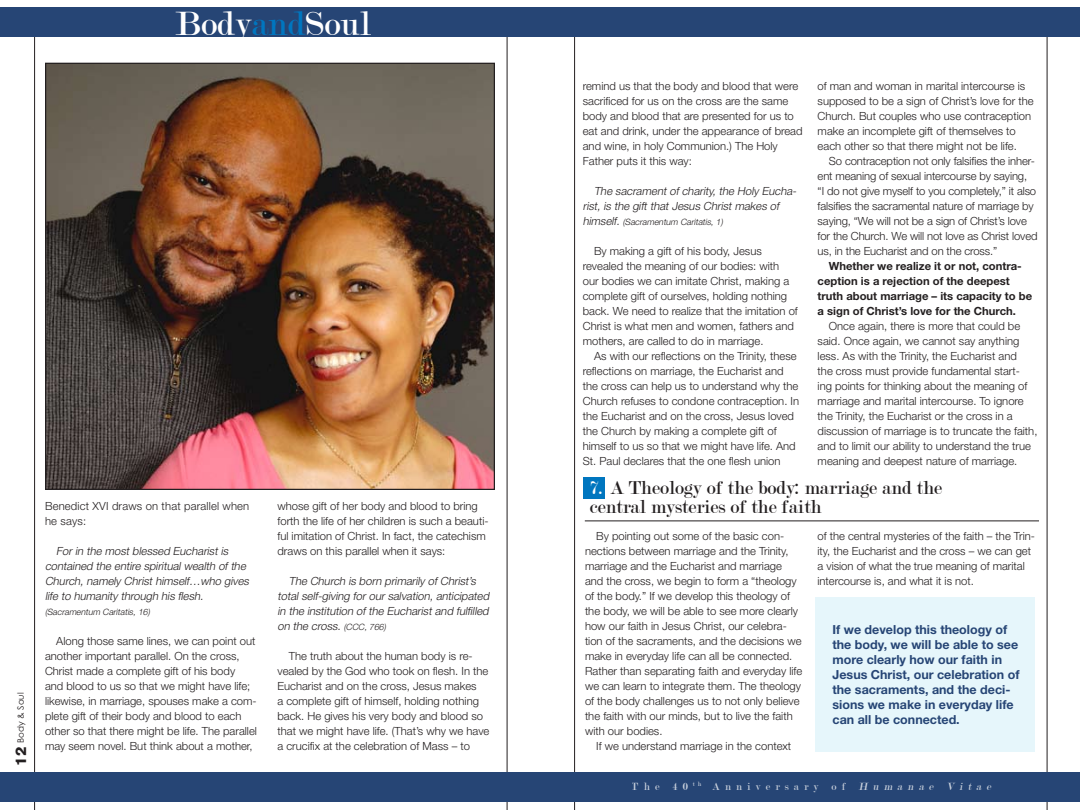
<style>
.page{position:relative;width:1080px;height:810px;background:#fff}
.page>*{position:absolute;margin:0;border:0;box-sizing:border-box;transform-origin:0 0}
.t1{font:36.25px "Modern";color:#fff}
.t2{font:20px/18.8px "Modern";color:#231f20}
.t3{font:700 12.5px/15px "Helvetica Neue";color:#264575}
.t4{font:300 11.25px/15px "Helvetica Neue";color:#231f20}
.t5{font:italic 300 11.25px/15px "Helvetica Neue";color:#231f20}
.t6{font:700 11.25px/15px "Helvetica Neue";color:#231f20}
.t7{font:11.25px "Modern";letter-spacing:.45em;color:#fff}
.t8{font:italic 300 8.75px "Helvetica Neue";color:#231f20}
.t9{font:8.75px "Century Gothic";color:#231f20}
.s1{color:#0076bf}
.s2{font-family:"AG Old Face";font-weight:700;font-size:15px}
.s3{font-size:8.75px}
.s4{font-size:11.25px}
.s5{color:#fff}
.s6{font-style:italic}
</style>
<div class="page">
<hr style="left:507px;top:26px;width:1px;height:784px;background:#231f20">
<hr style="left:34px;top:30px;width:1px;height:780px;background:#231f20">
<div style="left:0;top:773px;width:540px;height:29px;background:#264575"></div>
<div style="left:0;top:8px;width:540px;height:29px;background:#264575"></div>
<hr style="left:1047px;top:30px;width:1px;height:780px;background:#231f20">
<hr style="left:574px;top:26px;width:1px;height:784px;background:#231f20">
<div style="left:540px;top:773px;width:540px;height:29px;background:#264575"></div>
<div style="left:540px;top:8px;width:540px;height:29px;background:#264575"></div>
<div style="left:584px;top:478px;width:21px;height:21px;background:#0076bf"></div>
<hr style="left:585px;top:521px;width:454px;height:1px;background:#231f20">
<img style="left:47px;top:65px;width:446px;height:423px">
<div style="left:816px;top:597px;width:219px;height:155px;background:#e6f6fb"></div>
<h1 class="t1" style="left:175px;top:6px;width:197px">Body<span class="s1">and</span>Soul</h1>
<p class="t9" style="left:15px;top:766px;width:75px;rotate:-90deg"><span class="s2">12</span> Body &amp; Soul</p>
<p class="t4" style="left:45px;top:498px;width:206px">Benedict XVI draws on that parallel when he says:</p>
<p class="t5" style="left:45px;top:543px;width:208px;text-indent:11px">For in the most blessed Eucharist is contained the entire spiritual wealth of the Church, namely Christ himself…who gives life to humanity through his flesh.</p>
<p class="t8" style="left:45px;top:607px;width:106px">(Sacramentum Caritatis, 16)</p>
<p class="t4" style="left:45px;top:633px;width:213px;text-indent:11px">Along those same lines, we can point out another important parallel. On the cross, Christ made a complete gift of his body<br>and blood to us so that we might have life; likewise, in marriage, spouses make a com&shy;plete gift of their body and blood to each other so that there might be life. The parallel may seem novel. But think about a mother,</p>
<p class="t4" style="left:278px;top:498px;width:213px">whose gift of her body and blood to bring forth the life of her children is such a beauti&shy;ful imitation of Christ. In fact, the catechism draws on this parallel when it says:</p>
<p class="t5" style="left:278px;top:573px;width:216px;text-indent:11px">The Church is born primarily of Christ’s total self-giving for our salvation, anticipated in the institution of the Eucharist and fulfilled on the cross. <span class="s3">(CCC, 766)</span></p>
<p class="t4" style="left:278px;top:648px;width:213px;text-indent:11px">The truth about the human body is re&shy;vealed by the God who took on flesh. In the Eucharist and on the cross, Jesus makes<br>a complete gift of himself, holding nothing back. He gives his very body and blood so that we might have life. (That’s why we have a crucifix at the celebration of Mass – to</p>
<p class="t4" style="left:583px;top:78px;width:221px">remind us that the body and blood that were sacrificed for us on the cross are the same body and blood that are presented for us to eat and drink, under the appearance of bread and wine, in holy Communion.) The Holy Father puts it this way:</p>
<p class="t5" style="left:583px;top:183px;width:217px;text-indent:11px">The sacrament of charity, the Holy Eucha&shy;rist, is the gift that Jesus Christ makes of</p>
<p class="t8" style="left:583px;top:217px;width:141px"><span class="s4">himself.</span> (Sacramentum Caritatis, 1)</p>
<p class="t4" style="left:583px;top:243px;width:217px;text-indent:11px">By making a gift of his body, Jesus revealed the meaning of our bodies: with<br>our bodies we can imitate Christ, making a complete gift of ourselves, holding nothing back. We need to realize that the imitation of Christ is what men and women, fathers and mothers, are called to do in marriage.</p>
<p class="t4" style="left:583px;top:348px;width:218px;text-indent:11px">As with our reflections on the Trinity, these reflections on marriage, the Eucharist and the cross can help us to understand why the Church refuses to condone contraception. In the Eucharist and on the cross, Jesus loved the Church by making a complete gift of himself to us so that we might have life. And St. Paul declares that the one flesh union</p>
<p class="t4" style="left:818px;top:78px;width:218px">of man and woman in marital intercourse is supposed to be a sign of Christ’s love for the Church. But couples who use contraception make an incomplete gift of themselves to each other so that there might not be life.</p>
<p class="t4" style="left:818px;top:153px;width:221px;text-indent:11px">So contraception not only falsifies the inher&shy;ent meaning of sexual intercourse by saying,<br>“I do not give myself to you completely,” it also falsifies the sacramental nature of marriage by saying, “We will not be a sign of Christ’s love for the Church. We will not love as Christ loved us, in the Eucharist and on the cross.”</p>
<p class="t6" style="left:818px;top:258px;width:216px;text-indent:11px">Whether we realize it or not, contra&shy;ception is a rejection of the deepest truth about marriage – its capacity to be a sign of Christ’s love for the Church.</p>
<p class="t4" style="left:818px;top:318px;width:221px;text-indent:11px">Once again, there is more that could be said. Once again, we cannot say anything less. As with the Trinity, the Eucharist and<br>the cross must provide fundamental start-<br>ing points for thinking about the meaning of marriage and marital intercourse. To ignore the Trinity, the Eucharist or the cross in a discussion of marriage is to truncate the faith, and to limit our ability to understand the true meaning and deepest nature of marriage.</p>
<h2 class="t2" style="left:590px;top:479px;width:354px"><span class="s5">7.</span> A Theology of the body: marriage and the central mysteries of the faith</h2>
<p class="t4" style="left:585px;top:528px;width:219px;text-indent:11px">By pointing out some of the basic con&shy;nections between marriage and the Trinity, marriage and the Eucharist and marriage and the cross, we begin to form a “theology of the body.” If we develop this theology of the body, we will be able to see more clearly how our faith in Jesus Christ, our celebra&shy;tion of the sacraments, and the decisions we make in everyday life can all be connected.<br>Rather than separating faith and everyday life we can learn to integrate them. The theology of the body challenges us to not only believe the faith with our minds, but to live the faith with our bodies.</p>
<p class="t4" style="left:596px;top:738px;width:197px">If we understand marriage in the context</p>
<p class="t4" style="left:818px;top:528px;width:219px">of the central mysteries of the faith – the Trin&shy;ity, the Eucharist and the cross – we can get a vision of what the true meaning of marital intercourse is, and what it is not.</p>
<p class="t3" style="left:832px;top:622px;width:189px">If we develop this theology of the body, we will be able to see more clearly how our faith in<br>Jesus Christ, our celebration of the sacraments, and the deci&shy;sions we make in everyday life can all be connected.</p>
<p class="t7" style="left:632px;top:781px;width:363px">The 40 <sup>th</sup> Anniversary of <span class="s6">Humanae Vitae</span></p>
</div>
